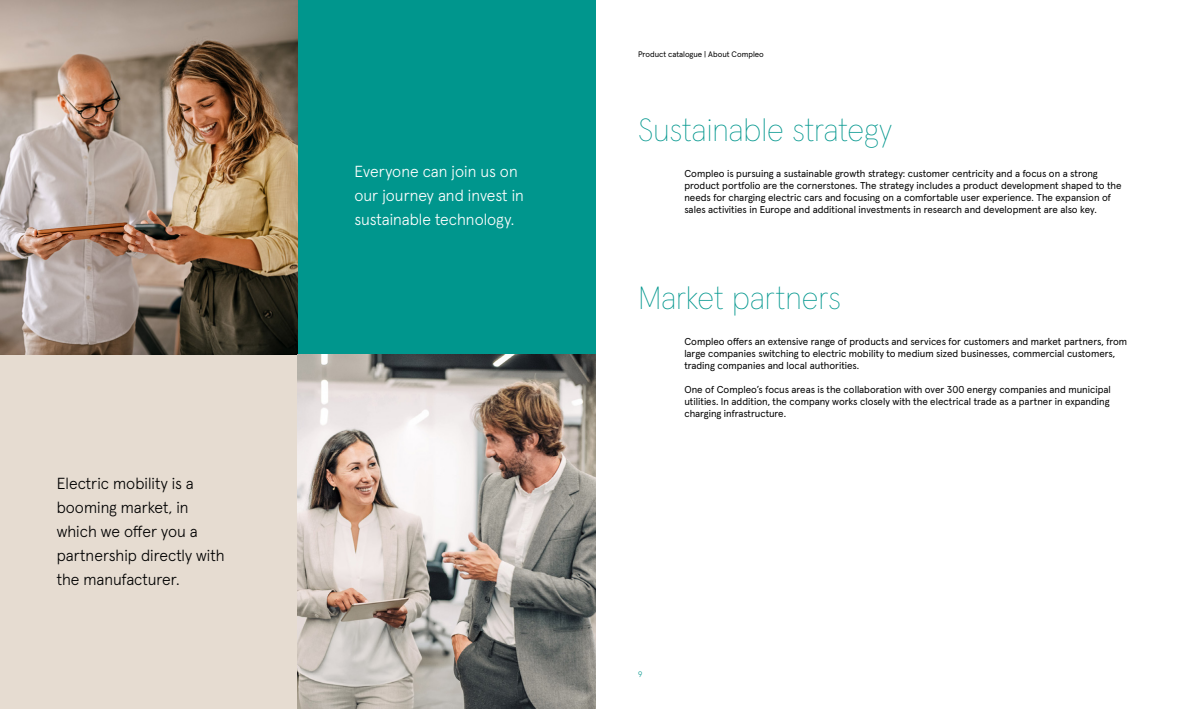
<style>
.page{position:relative;width:1191px;height:709px;background:#fff}
.page>*{position:absolute;margin:0;border:0;box-sizing:border-box;transform-origin:0 0}
.t1{font:100 32px "Apercu Pro";letter-spacing:-.005em;color:#00968d}
.t2{font:300 16px/24px "Apercu Pro";color:#000}
.t3{font:300 16px/24px "Apercu Pro";color:#fff}
.t4{font:10px/12px "Apercu Pro";color:#000}
.t5{font:8px "Apercu Pro";color:#000}
.t6{font:300 8px "Apercu Pro";color:#00968d}
</style>
<div class="page">
<div style="left:298px;top:0;width:297px;height:354px;background:#00968d"></div>
<div style="left:0;top:354px;width:298px;height:355px;background:#e6dcd1"></div>
<img style="left:0;top:0;width:298px;height:354px">
<img style="left:298px;top:354px;width:297px;height:355px">
<h2 class="t2" style="left:57px;top:470px;width:169px">Electric mobility is a booming market, in which we offer you a partnership directly with the manufacturer.</h2>
<h2 class="t3" style="left:354px;top:158px;width:171px">Everyone can join us on our journey and invest in sustainable technology.</h2>
<p class="t5" style="left:638px;top:48px;width:127px">Product catalogue | About Compleo</p>
<h1 class="t1" style="left:638px;top:105px;width:255px">Sustainable strategy</h1>
<p class="t4" style="left:684px;top:166px;width:439px">Compleo is pursuing a sustainable growth strategy: customer centricity and a focus on a strong product portfolio are the cornerstones. The strategy includes a product development shaped to the needs for charging electric cars and focusing on a comfortable user experience. The expansion of sales activities in Europe and additional investments in research and development are also key.</p>
<h1 class="t1" style="left:638px;top:273px;width:204px">Market partners</h1>
<p class="t4" style="left:684px;top:334px;width:444px">Compleo offers an extensive range of products and services for customers and market partners, from large companies switching to electric mobility to medium sized businesses, commercial customers, trading companies and local authorities.</p>
<p class="t4" style="left:684px;top:382px;width:428px">One of Compleo’s focus areas is the collaboration with over 300 energy companies and municipal utilities. In addition, the company works closely with the electrical trade as a partner in expanding charging infrastructure.</p>
<p class="t6" style="left:638px;top:667px;width:6px">9</p>
</div>
